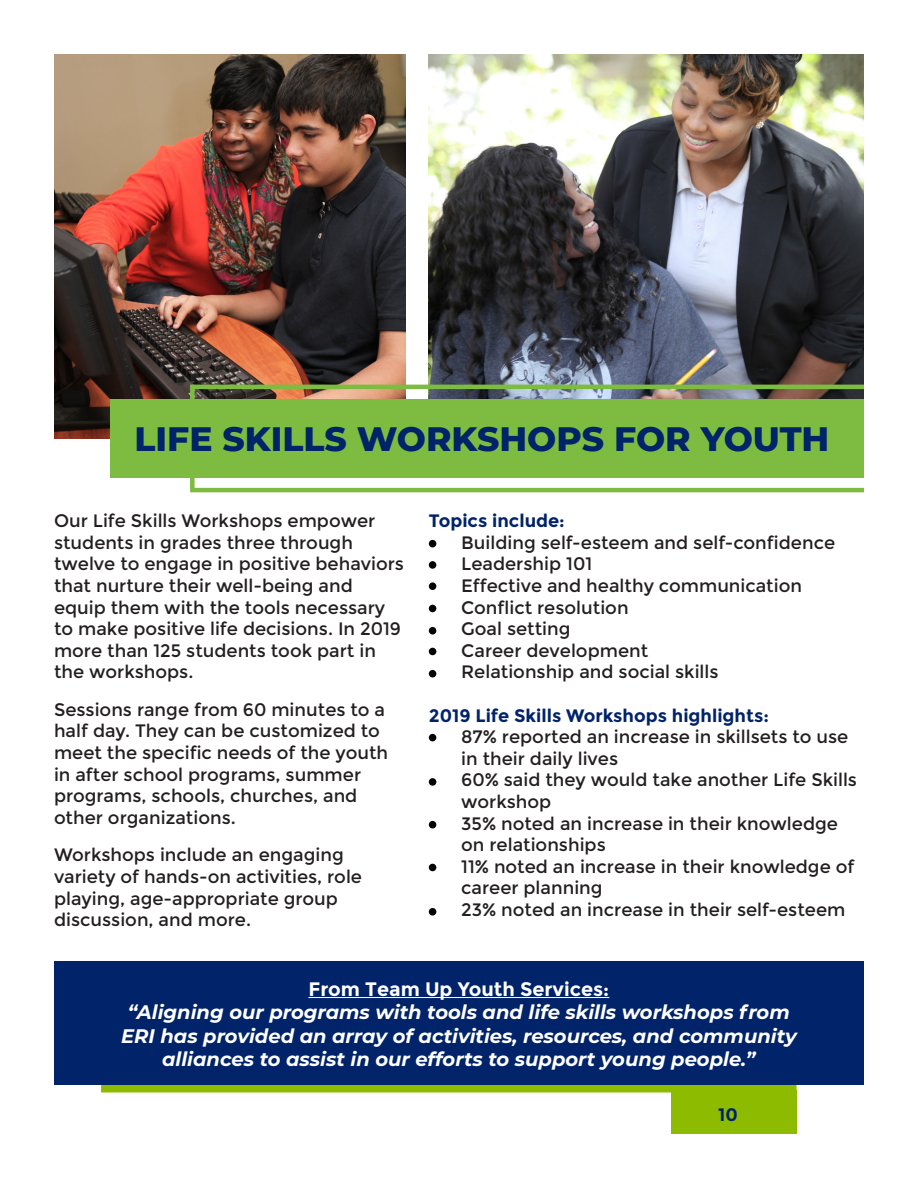
<style>
.page{position:relative;width:918px;height:1188px;background:#fff}
.page>*{position:absolute;margin:0;border:0;box-sizing:border-box;transform-origin:0 0}
.t1{font:800 34.5px "Montserrat";color:#002369}
.t2{font:italic 700 19.5px/23.4px "Montserrat";color:#fff;text-align:center}
.t3{font:700 19.5px "Montserrat";color:#fff}
.t4{font:18px/21.6px "Montserrat";color:#231f20}
.t5{font:700 18px "Montserrat";color:#002369}
</style>
<div class="page">
<img style="left:429px;top:54px;width:434px;height:345px">
<img style="left:54px;top:54px;width:351px;height:384px">
<div style="left:101px;top:1085px;width:696px;height:8px;background:#8dbb00"></div>
<div style="left:671px;top:1090px;width:126px;height:44px;background:#8dbb00"></div>
<div style="left:429px;top:540px;width:7px;height:7px;background:#040503;border-radius:50%"></div>
<div style="left:429px;top:561px;width:7px;height:8px;background:#040503;border-radius:50%"></div>
<div style="left:429px;top:582px;width:7px;height:8px;background:#040503;border-radius:50%"></div>
<div style="left:429px;top:605px;width:7px;height:7px;background:#040503;border-radius:50%"></div>
<div style="left:429px;top:627px;width:7px;height:7px;background:#040503;border-radius:50%"></div>
<div style="left:429px;top:648px;width:7px;height:7px;background:#040503;border-radius:50%"></div>
<div style="left:429px;top:670px;width:7px;height:7px;background:#040503;border-radius:50%"></div>
<div style="left:429px;top:734px;width:7px;height:7px;background:#040503;border-radius:50%"></div>
<div style="left:429px;top:778px;width:7px;height:8px;background:#040503;border-radius:50%"></div>
<div style="left:429px;top:821px;width:7px;height:7px;background:#040503;border-radius:50%"></div>
<div style="left:429px;top:864px;width:7px;height:7px;background:#040503;border-radius:50%"></div>
<div style="left:429px;top:908px;width:7px;height:8px;background:#040503;border-radius:50%"></div>
<div style="left:54px;top:961px;width:810px;height:124px;background:#002369"></div>
<hr style="left:308px;top:997px;width:301px;height:1px;background:#fff">
<div style="left:190px;top:385px;width:727px;height:107px;border:4px solid #7dbc41"></div>
<div style="left:110px;top:399px;width:754px;height:79px;background:#7dbc41"></div>
<div style="left:864px;top:286px;width:53px;height:296px;background:#fff"></div>
<p class="t1" style="left:134px;top:413px;width:696px">LIFE SKILLS WORKSHOPS FOR YOUTH</p>
<p class="t4" style="left:54px;top:510px;width:352px">Our Life Skills Workshops empower students in grades three through twelve to engage in positive behaviors that nurture their well-being and equip them with the tools necessary to make positive life decisions. In 2019 more than 125 students took part in the workshops.</p>
<p class="t4" style="left:54px;top:699px;width:336px">Sessions range from 60 minutes to a half day. They can be customized to meet the specific needs of the youth in after school programs, summer programs, schools, churches, and other organizations.</p>
<p class="t4" style="left:54px;top:844px;width:310px">Workshops include an engaging variety of hands-on activities, role playing, age-appropriate group discussion, and more.</p>
<p class="t5" style="left:429px;top:510px;width:138px">Topics include:</p>
<p class="t4" style="left:461px;top:532px;width:375px">Building self-esteem and self-confidence</p>
<p class="t4" style="left:461px;top:553px;width:133px">Leadership 101</p>
<p class="t4" style="left:461px;top:575px;width:342px">Effective and healthy communication</p>
<p class="t4" style="left:461px;top:597px;width:169px">Conflict resolution</p>
<p class="t4" style="left:461px;top:618px;width:111px">Goal setting</p>
<p class="t4" style="left:461px;top:640px;width:188px">Career development</p>
<p class="t4" style="left:461px;top:661px;width:259px">Relationship and social skills</p>
<p class="t5" style="left:429px;top:705px;width:342px">2019 Life Skills Workshops highlights:</p>
<p class="t4" style="left:461px;top:726px;width:389px">87% reported an increase in skillsets to use in their daily lives</p>
<p class="t4" style="left:461px;top:769px;width:397px">60% said they would take another Life Skills workshop</p>
<p class="t4" style="left:461px;top:813px;width:378px">35% noted an increase in their knowledge on relationships</p>
<p class="t4" style="left:461px;top:856px;width:395px">11% noted an increase in their knowledge of career planning</p>
<p class="t4" style="left:461px;top:899px;width:386px">23% noted an increase in their self-esteem</p>
<p class="t3" style="left:308px;top:978px;width:302px">From Team Up Youth Services:</p>
<p class="t2" style="left:121px;top:1000px;width:677px">“Aligning our programs with tools and life skills workshops from<br>ERI has provided an array of activities, resources, and community alliances to assist in our efforts to support young people.”</p>
<p class="t5" style="left:718px;top:1104px;width:21px">10</p>
</div>
